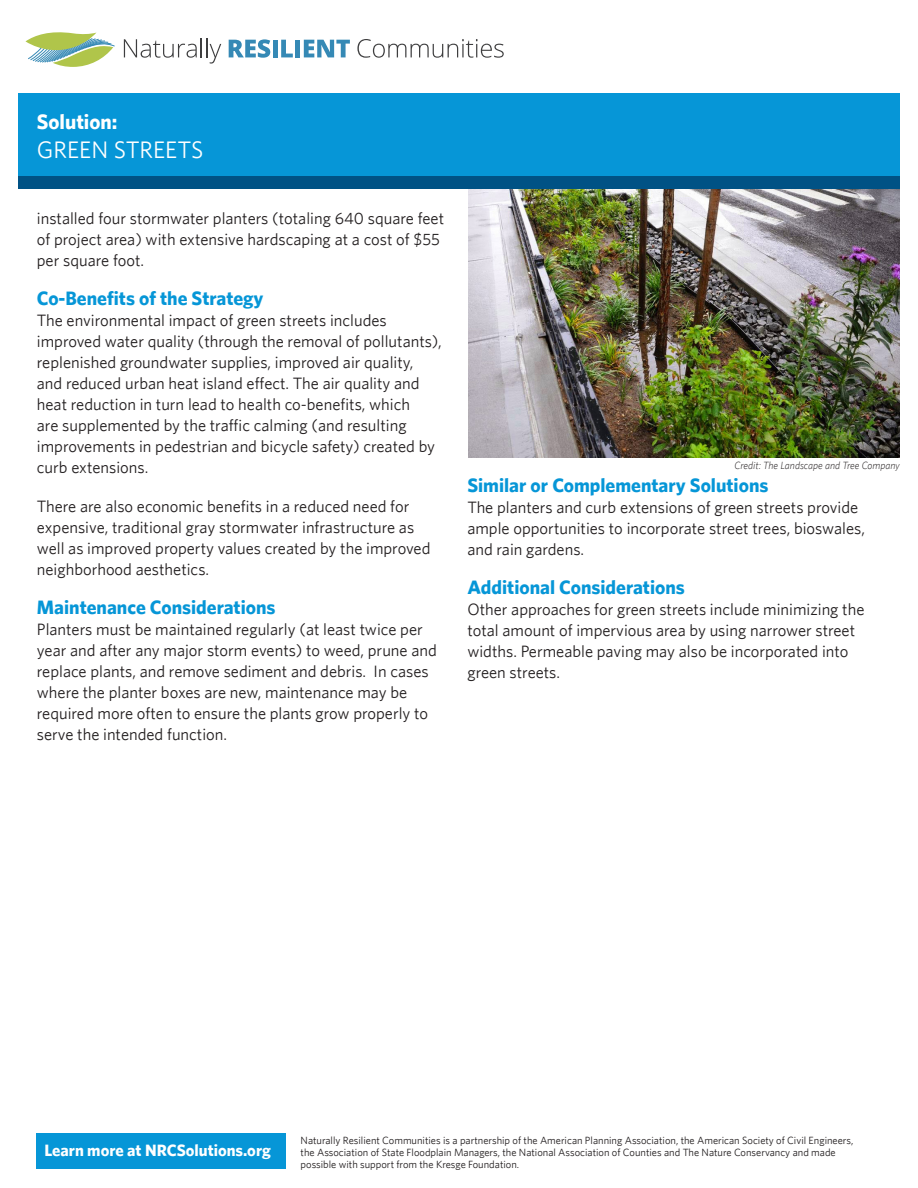
<style>
.page{position:relative;width:918px;height:1188px;background:#fff}
.page>*{position:absolute;margin:0;border:0;box-sizing:border-box;transform-origin:0 0}
.t1{font:24px "Whitney";color:#fff}
.t2{font:700 21px "Whitney";color:#fff}
.t3{font:700 19.5px "Whitney";color:#0696d7}
.Body_Text{font:16.5px/21px "Whitney";color:#231f20}
.t4{font:700 16.5px "Whitney";color:#fff}
.t5{font:10.5px/12px "Whitney";color:#231f20}
.t6{font:italic 300 10.5px "Whitney";color:#231f20}
</style>
<div class="page">
<div style="left:18px;top:106px;width:882px;height:83px;background:#005285"></div>
<div style="left:18px;top:94px;width:882px;height:82px;background:#0696d7"></div>
<svg style="left:26px;top:32px;width:89px;height:35px"></svg>
<svg style="left:124px;top:38px;width:97px;height:26px"></svg>
<svg style="left:229px;top:39px;width:41px;height:19px"></svg>
<div style="left:273px;top:40px;width:5px;height:17px;background:#3589b5"></div>
<svg style="left:281px;top:40px;width:12px;height:17px"></svg>
<div style="left:295px;top:40px;width:5px;height:17px;background:#3589b5"></div>
<svg style="left:304px;top:40px;width:46px;height:17px"></svg>
<svg style="left:357px;top:39px;width:147px;height:19px"></svg>
<div style="left:37px;top:1134px;width:249px;height:35px;background:#0696d7"></div>
<img style="left:468px;top:189px;width:432px;height:268px">
<p class="t2" style="left:37px;top:109px;width:82px">Solution:</p>
<p class="t1" style="left:37px;top:135px;width:168px">GREEN STREETS</p>
<p class="Body_Text" style="left:37px;top:207px;width:409px">installed four stormwater planters (totaling 640 square feet of project area) with extensive hardscaping at a cost of $55 per square foot.</p>
<p class="t3" style="left:37px;top:286px;width:228px">Co-Benefits of the Strategy</p>
<p class="Body_Text" style="left:37px;top:309px;width:407px">The environmental impact of green streets includes improved water quality (through the removal of pollutants), replenished groundwater supplies, improved air quality, and reduced urban heat island effect. The air quality and heat reduction in turn lead to health co-benefits, which<br>are supplemented by the traffic calming (and resulting improvements in pedestrian and bicycle safety) created by curb extensions.</p>
<p class="Body_Text" style="left:37px;top:495px;width:395px">There are also economic benefits in a reduced need for expensive, traditional gray stormwater infrastructure as well as improved property values created by the improved neighborhood aesthetics.</p>
<p class="t3" style="left:37px;top:595px;width:240px">Maintenance Considerations</p>
<p class="Body_Text" style="left:37px;top:618px;width:401px">Planters must be maintained regularly (at least twice per year and after any major storm events) to weed, prune and replace plants, and remove sediment and debris. In cases where the planter boxes are new, maintenance may be required more often to ensure the plants grow properly to serve the intended function.</p>
<p class="t6" style="left:734px;top:460px;width:167px">Credit: The Landscape and Tree Company</p>
<p class="t3" style="left:467px;top:473px;width:303px">Similar or Complementary Solutions</p>
<p class="Body_Text" style="left:467px;top:496px;width:399px">The planters and curb extensions of green streets provide ample opportunities to incorporate street trees, bioswales, and rain gardens.</p>
<p class="t3" style="left:467px;top:575px;width:219px">Additional Considerations</p>
<p class="Body_Text" style="left:467px;top:598px;width:399px">Other approaches for green streets include minimizing the total amount of impervious area by using narrower street widths. Permeable paving may also be incorporated into green streets.</p>
<p class="t4" style="left:44px;top:1141px;width:228px">Learn more at NRCSolutions.org</p>
<p class="t5" style="left:301px;top:1134px;width:554px">Naturally Resilient Communities is a partnership of the American Planning Association, the American Society of Civil Engineers, the Association of State Floodplain Managers, the National Association of Counties and The Nature Conservancy and made possible with support from the Kresge Foundation.</p>
</div>
